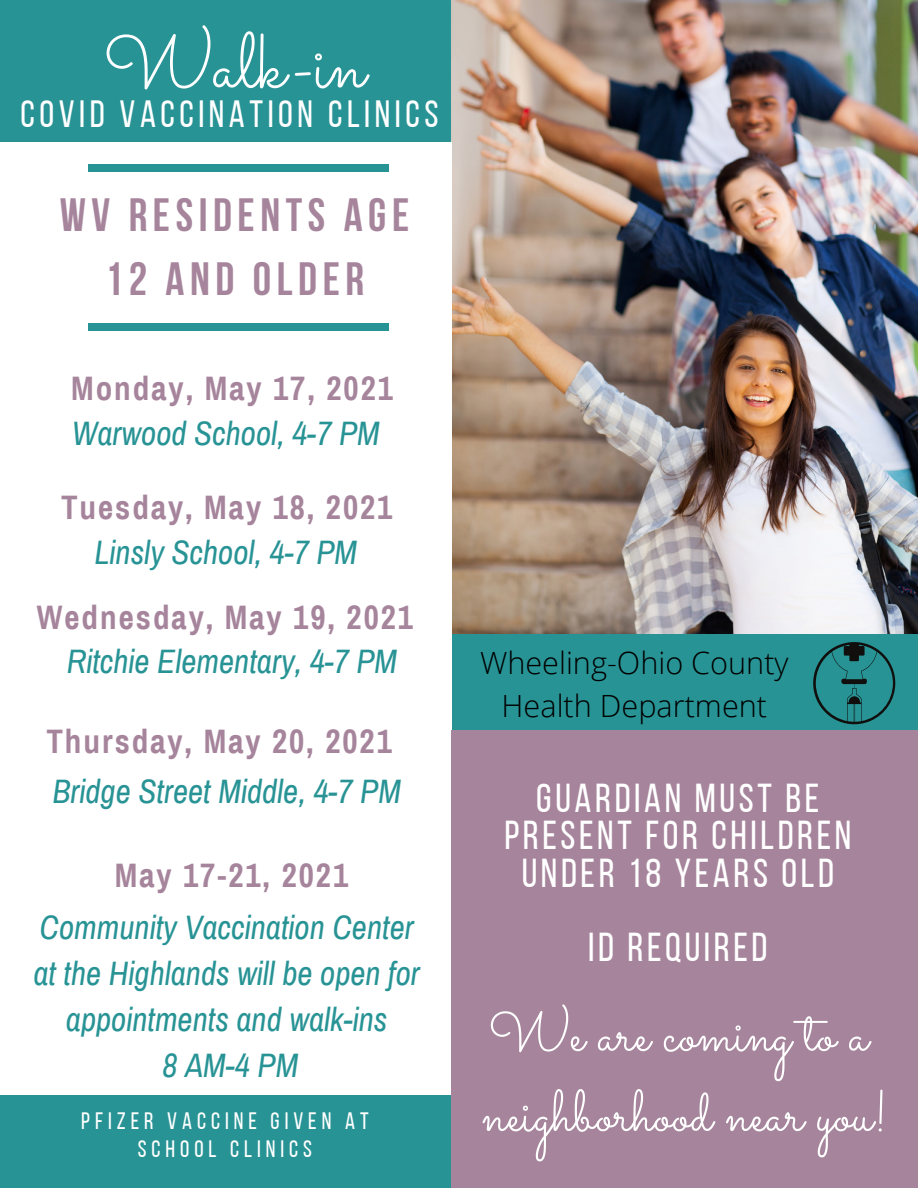
<style>
.page{position:relative;width:918px;height:1188px;background:#289395}
.page>*{position:absolute;margin:0;border:0;box-sizing:border-box;transform-origin:0 0}
.t1{font:78.15px "Sacramento";color:#fff}
.t2{font:58.2px "Sacramento";color:#fff}
.t3{font:700 46.5px "Bebas Neue";letter-spacing:.12em;color:#a6859c}
.t4{font:40.35px/37.2px "Bebas Neue";letter-spacing:.09em;color:#fff;text-align:center}
.t5{font:37.95px "Bebas Neue";letter-spacing:.12em;color:#fff}
.t6{font:italic 33.15px/45.9px "Archivo Narrow";color:#289395;text-align:center}
.t7{font:700 33.15px "Archivo Narrow";letter-spacing:.06em;color:#a6859c}
.t8{font:300 30.6px "Open Sans";color:#000}
.t9{font:23.7px/28.3px "Bebas Neue";letter-spacing:.21em;color:#fff;text-align:center}
</style>
<div class="page">
<img style="left:452px;top:0;width:465px;height:633px">
<div style="left:0;top:143px;width:452px;height:952px;background:#fff"></div>
<div style="left:452px;top:730px;width:465px;height:458px;background:#a6859c"></div>
<div style="left:88px;top:164px;width:301px;height:8px;background:#289395"></div>
<div style="left:88px;top:323px;width:301px;height:8px;background:#289395"></div>
<svg style="left:813px;top:642px;width:82px;height:83px"></svg>
<p class="t1" style="left:104px;top:14px;width:263px">Walk-in</p>
<p class="t5" style="left:21px;top:98px;width:419px">COVID VACCINATION CLINICS</p>
<p class="t3" style="left:60px;top:196px;width:351px">WV RESIDENTS AGE</p>
<p class="t3" style="left:105px;top:260px;width:261px">12 AND OLDER</p>
<p class="t7" style="left:71px;top:371px;width:323px">Monday, May 17, 2021</p>
<p class="t6" style="left:72px;top:411px;width:309px">Warwood School, 4-7 PM</p>
<p class="t7" style="left:61px;top:490px;width:333px">Tuesday, May 18, 2021</p>
<p class="t6" style="left:94px;top:530px;width:264px">Linsly School, 4-7 PM</p>
<p class="t7" style="left:37px;top:600px;width:378px">Wednesday, May 19, 2021</p>
<p class="t6" style="left:67px;top:639px;width:332px">Ritchie Elementary, 4-7 PM</p>
<p class="t7" style="left:46px;top:724px;width:347px">Thursday, May 20, 2021</p>
<p class="t6" style="left:52px;top:769px;width:350px">Bridge Street Middle, 4-7 PM</p>
<p class="t7" style="left:115px;top:858px;width:235px">May 17-21, 2021</p>
<p class="t6" style="left:33px;top:905px;width:388px">Community Vaccination Center at the Highlands will be open for appointments and walk-ins</p>
<p class="t6" style="left:163px;top:1043px;width:137px">8 AM-4 PM</p>
<p class="t9" style="left:81px;top:1109px;width:289px">PFIZER VACCINE GIVEN AT<br>SCHOOL CLINICS</p>
<p class="t8" style="left:480px;top:642px;width:310px">Wheeling-Ohio County</p>
<p class="t8" style="left:502px;top:684px;width:267px">Health Department</p>
<p class="t4" style="left:504px;top:784px;width:349px">GUARDIAN MUST BE<br>PRESENT FOR CHILDREN<br>UNDER 18 YEARS OLD</p>
<p class="t4" style="left:588px;top:932px;width:181px">ID REQUIRED</p>
<p class="t2" style="left:489px;top:996px;width:381px">We are coming to a</p>
<p class="t2" style="left:482px;top:1076px;width:408px">neighborhood near you!</p>
</div>
